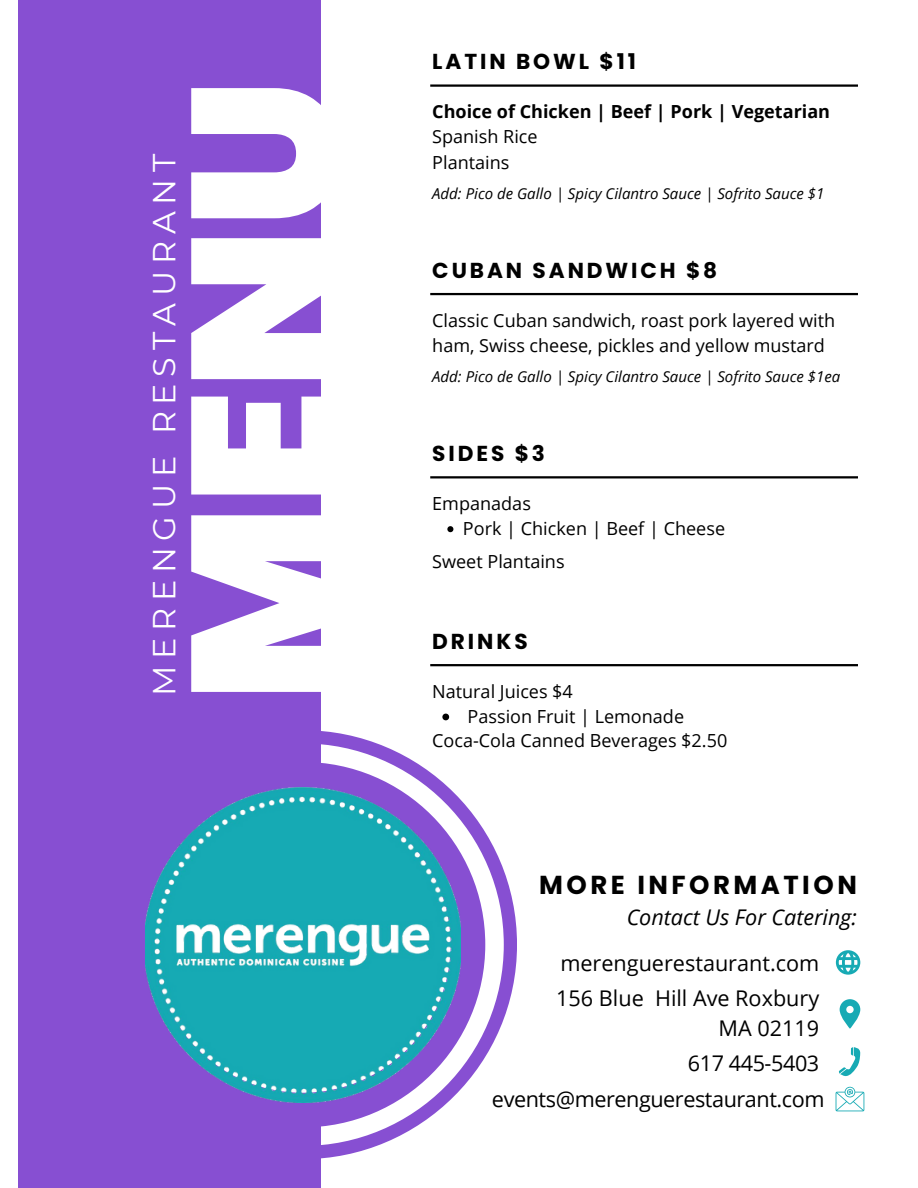
<style>
.page{position:relative;width:918px;height:1188px;background:#fff}
.page>*{position:absolute;margin:0;border:0;box-sizing:border-box;transform-origin:0 0}
.t1{font:900 207.6px "Poppins";color:#fff}
.t2{font:31.8px "Montserrat";letter-spacing:.21em;color:#fff}
.t3{font:700 25.95px "Poppins";letter-spacing:.135em;color:#000}
.t4{font:21.6px/30.3px "Open Sans";color:#000;text-align:right}
.t5{font:21.6px "Open Sans";letter-spacing:-.02em;color:#000}
.t6{font:700 21.6px "Poppins";letter-spacing:.135em;color:#000}
.t7{font:italic 21.6px "Open Sans";color:#000}
.t8{font:18px/25.2px "Open Sans";color:#000}
.t9{font:700 18px/25.2px "Open Sans";color:#000}
.t10{font:italic 15px "Open Sans";color:#000}
.s1{font-weight:400}
</style>
<div class="page">
<svg style="left:321px;top:731px;width:196px;height:428px"></svg>
<div style="left:120px;top:762px;width:365px;height:365px;background:#874fd2;border-radius:50%"></div>
<div style="left:18px;top:0;width:303px;height:1188px;background:#874fd2"></div>
<img style="left:145px;top:787px;width:315px;height:315px">
<svg style="left:154px;top:797px;width:297px;height:296px;background:#2bb1ba"></svg>
<svg style="left:836px;top:950px;width:24px;height:25px"></svg>
<svg style="left:840px;top:999px;width:20px;height:29px"></svg>
<svg style="left:839px;top:1047px;width:21px;height:29px"></svg>
<svg style="left:836px;top:1087px;width:28px;height:24px"></svg>
<hr style="left:430px;top:84px;width:428px;height:3px;background:#000">
<hr style="left:430px;top:293px;width:428px;height:2px;background:#000">
<hr style="left:430px;top:476px;width:428px;height:2px;background:#000">
<svg style="left:447px;top:526px;width:6px;height:6px"></svg>
<hr style="left:430px;top:664px;width:428px;height:2px;background:#000">
<svg style="left:442px;top:714px;width:7px;height:6px"></svg>
<p class="t2" style="left:145px;top:696px;width:543px;rotate:-90deg">MERENGUE RESTAURANT</p>
<h5 class="t1" style="left:120px;top:702px;width:625px;rotate:-90deg">MENU</h5>
<p class="t6" style="left:432px;top:46px;width:205px">LATIN BOWL $11</p>
<h4 class="t9" style="left:432px;top:99px;width:399px">Choice of Chicken | Beef | Pork | Vegetarian<br><span class="s1">Spanish Rice<br>Plantains</span></h4>
<h6 class="t10" style="left:432px;top:183px;width:394px">Add: Pico de Gallo | Spicy Cilantro Sauce | Sofrito Sauce $1</h6>
<p class="t6" style="left:432px;top:255px;width:287px">CUBAN SANDWICH $8</p>
<h6 class="t8" style="left:432px;top:307px;width:404px">Classic Cuban sandwich, roast pork layered with ham, Swiss cheese, pickles and yellow mustard</h6>
<h4 class="t10" style="left:432px;top:366px;width:410px">Add: Pico de Gallo | Spicy Cilantro Sauce | Sofrito Sauce $1ea</h4>
<h6 class="t6" style="left:432px;top:438px;width:114px">SIDES $3</h6>
<p class="t8" style="left:432px;top:490px;width:100px">Empanadas</p>
<h6 class="t8" style="left:463px;top:516px;width:264px">Pork | Chicken | Beef | Cheese</h6>
<p class="t8" style="left:432px;top:549px;width:134px">Sweet Plantains</p>
<p class="t6" style="left:432px;top:626px;width:97px">DRINKS</p>
<p class="t8" style="left:432px;top:678px;width:142px">Natural Juices $4</p>
<h3 class="t8" style="left:468px;top:703px;width:218px">Passion Fruit | Lemonade</h3>
<h5 class="t8" style="left:432px;top:728px;width:297px">Coca-Cola Canned Beverages $2.50</h5>
<h2 class="t3" style="left:539px;top:866px;width:319px">MORE INFORMATION</h2>
<h4 class="t7" style="left:627px;top:902px;width:232px">Contact Us For Catering:</h4>
<h6 class="t4" style="left:560px;top:947px;width:260px">merenguerestaurant.com</h6>
<p class="t4" style="left:556px;top:982px;width:265px">156 Blue Hill Ave Roxbury<br>MA 02119</p>
<h4 class="t5" style="left:688px;top:1048px;width:133px">617 445-5403</h4>
<h6 class="t5" style="left:492px;top:1084px;width:334px">events@merenguerestaurant.com</h6>
</div>
